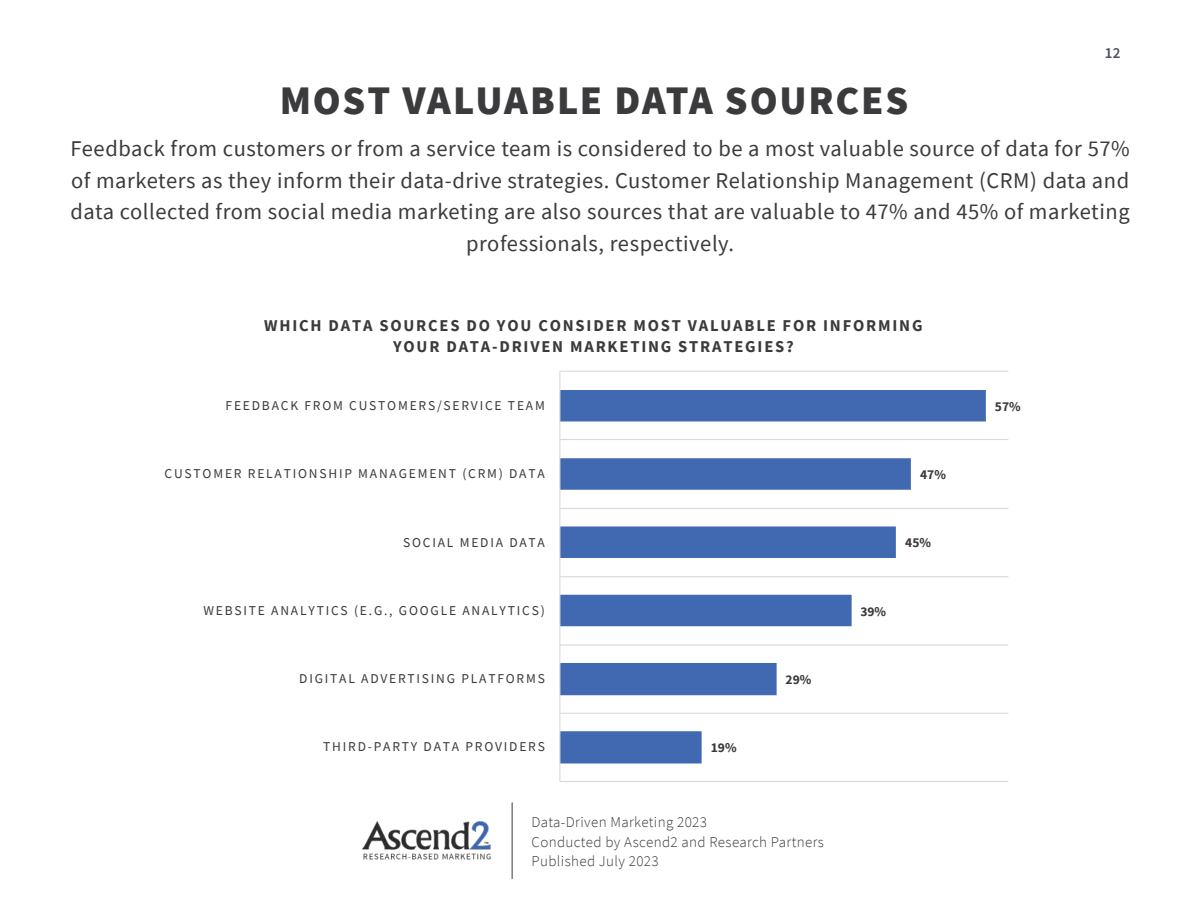
<style>
.page{position:relative;width:1188px;height:918px;background:#fff}
.page>*{position:absolute;margin:0;border:0;box-sizing:border-box;transform-origin:0 0}
.t1{font:900 40.5px "Source Sans Pro";letter-spacing:.04em;color:#3b3a3c}
.t2{font:22.5px/31.5px "Source Sans Pro";letter-spacing:.025em;color:#3b3a3c;text-align:center}
.t3{font:700 16.5px/21px "Source Sans Pro";letter-spacing:.11em;color:#3b3a3c;text-align:center}
.t4{font:300 15px/19.5px "Source Sans Pro";letter-spacing:.025em;color:#3b3a3c}
.t5{font:600 15px "Source Sans Pro";color:#475066}
.t6{font:13.5px "Source Sans Pro";letter-spacing:.135em;color:#3b3a3c}
.t7{font:700 13.5px "Source Sans Pro";color:#3b3a3c}
</style>
<div class="page">
<img style="left:363px;top:821px;width:128px;height:39px">
<hr style="left:512px;top:802px;width:1px;height:77px;background:#3b3a3c">
<hr style="left:560px;top:781px;width:448px;height:1px;background:#d9d9d9">
<hr style="left:560px;top:713px;width:448px;height:1px;background:#d9d9d9">
<hr style="left:560px;top:644px;width:448px;height:2px;background:#d9d9d9">
<hr style="left:560px;top:576px;width:448px;height:1px;background:#d9d9d9">
<hr style="left:560px;top:508px;width:448px;height:1px;background:#d9d9d9">
<hr style="left:560px;top:439px;width:448px;height:1px;background:#d9d9d9">
<hr style="left:560px;top:371px;width:448px;height:1px;background:#d9d9d9">
<svg style="left:560px;top:390px;width:426px;height:374px"></svg>
<hr style="left:559px;top:371px;width:1px;height:410px;background:#d9d9d9">
<p class="t5" style="left:1105px;top:44px;width:17px">12</p>
<h1 class="t1" style="left:280px;top:88px;width:630px">MOST VALUABLE DATA SOURCES</h1>
<p class="t2" style="left:71px;top:135px;width:1061px">Feedback from customers or from a service team is considered to be a most valuable source of data for 57% of marketers as they inform their data-drive strategies. Customer Relationship Management (CRM) data and data collected from social media marketing are also sources that are valuable to 47% and 45% of marketing professionals, respectively.</p>
<p class="t3" style="left:264px;top:315px;width:660px">WHICH DATA SOURCES DO YOU CONSIDER MOST VALUABLE FOR INFORMING<br>YOUR DATA-DRIVEN MARKETING STRATEGIES?</p>
<p class="t6" style="left:226px;top:400px;width:321px">FEEDBACK FROM CUSTOMERS/SERVICE TEAM</p>
<p class="t6" style="left:165px;top:469px;width:382px">CUSTOMER RELATIONSHIP MANAGEMENT (CRM) DATA</p>
<p class="t6" style="left:403px;top:537px;width:143px">SOCIAL MEDIA DATA</p>
<p class="t6" style="left:203px;top:605px;width:343px">WEBSITE ANALYTICS (E.G., GOOGLE ANALYTICS)</p>
<p class="t6" style="left:299px;top:673px;width:247px">DIGITAL ADVERTISING PLATFORMS</p>
<p class="t6" style="left:323px;top:742px;width:223px">THIRD-PARTY DATA PROVIDERS</p>
<p class="t7" style="left:711px;top:740px;width:27px">19%</p>
<p class="t7" style="left:786px;top:671px;width:27px">29%</p>
<p class="t4" style="left:532px;top:814px;width:294px">Data-Driven Marketing 2023<br>Conducted by Ascend2 and Research Partners<br>Published July 2023</p>
<p class="t7" style="left:920px;top:467px;width:27px">47%</p>
<p class="t7" style="left:905px;top:535px;width:27px">45%</p>
<p class="t7" style="left:860px;top:603px;width:27px">39%</p>
<p class="t7" style="left:995px;top:398px;width:27px">57%</p>
</div>
